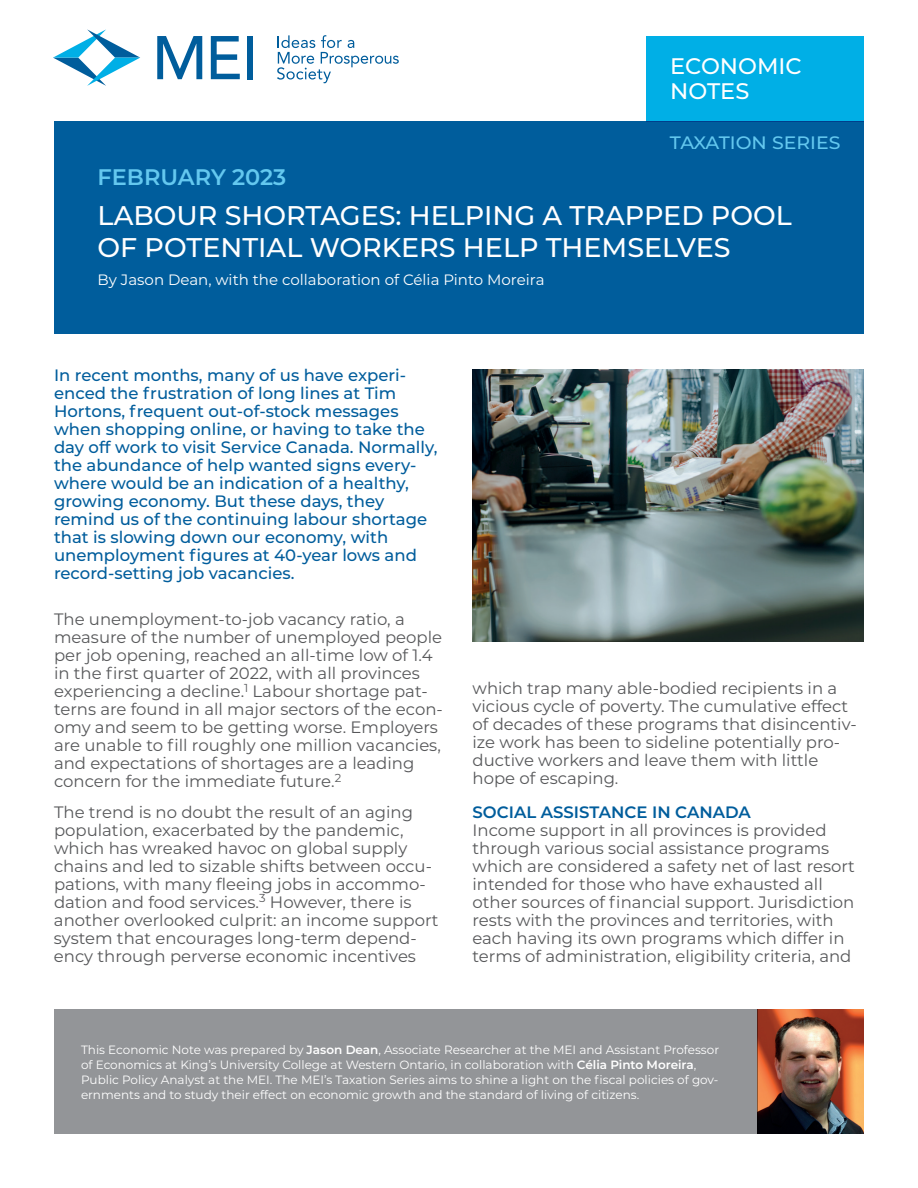
<style>
.page{position:relative;width:918px;height:1188px;background:#fff}
.page>*{position:absolute;margin:0;border:0;box-sizing:border-box;transform-origin:0 0}
.t1{font:500 27px/31.5px "Montserrat";color:#fff}
.t2{font:500 22.5px/25.5px "Montserrat";color:#fff}
.t3{font:600 22.5px "Montserrat";color:#64c8ef}
.t4{font:500 18px "Montserrat";color:#64c8ef;scale:1.05 1}
.t5{font:16.5px/18px "Montserrat";color:#57585a}
.t6{font:500 16.5px/18px "Montserrat";color:#005d9c}
.t7{font:600 16.5px "Montserrat";color:#005d9c}
.t8{font:15px "Montserrat";color:#fff}
.t9{font:12px/15px "Montserrat";color:#fff}
.s1{font-weight:600}
</style>
<div class="page">
<div style="left:54px;top:121px;width:810px;height:212px;background:#005d9c"></div>
<div style="left:646px;top:36px;width:218px;height:85px;background:#00afe6"></div>
<svg style="left:157px;top:36px;width:45px;height:43px"></svg>
<svg style="left:211px;top:36px;width:29px;height:43px"></svg>
<div style="left:247px;top:36px;width:6px;height:43px;background:#005d9c"></div>
<svg style="left:53px;top:29px;width:87px;height:57px"></svg>
<svg style="left:277px;top:35px;width:122px;height:48px"></svg>
<img style="left:757px;top:1010px;width:107px;height:124px">
<div style="left:54px;top:1010px;width:703px;height:124px;background:#939598"></div>
<img style="left:472px;top:369px;width:392px;height:272px">
<h2 class="t2" style="left:670px;top:52px;width:133px">ECONOMIC<br>NOTES</h2>
<p class="t4" style="left:670px;top:130px;width:164px">TAXATION SERIES</p>
<h2 class="t3" style="left:98px;top:161px;width:190px">FEBRUARY 2023</h2>
<h1 class="t1" style="left:98px;top:199px;width:696px">LABOUR SHORTAGES: HELPING A TRAPPED POOL<br>OF POTENTIAL WORKERS HELP THEMSELVES</h1>
<p class="t8" style="left:98px;top:270px;width:449px">By Jason Dean, with the collaboration of Célia Pinto Moreira</p>
<p class="t6" style="left:54px;top:365px;width:385px">In recent months, many of us have experi&shy;enced the frustration of long lines at Tim Hortons, frequent out-of-stock messages when shopping online, or having to take the day off work to visit Service Canada. Normally, the abundance of help wanted signs every&shy;where would be an indication of a healthy, growing economy. But these days, they remind us of the continuing labour shortage that is slowing down our economy, with unemployment figures at 40-year lows and record-setting job vacancies.</p>
<p class="t5" style="left:54px;top:610px;width:390px">The unemployment-to-job vacancy ratio, a measure of the number of unemployed people per job opening, reached an all-time low of 1.4 in the first quarter of 2022, with all provinces experiencing a decline.<sup>1</sup> Labour shortage pat&shy;terns are found in all major sectors of the econ&shy;omy and seem to be getting worse. Employers are unable to fill roughly one million vacancies, and expectations of shortages are a leading concern for the immediate future.<sup>2</sup></p>
<p class="t5" style="left:54px;top:802px;width:386px">The trend is no doubt the result of an aging population, exacerbated by the pandemic, which has wreaked havoc on global supply chains and led to sizable shifts between occu&shy;pations, with many fleeing jobs in accommo&shy;dation and food services.<sup>3</sup> However, there is another overlooked culprit: an income support system that encourages long-term depend&shy;ency through perverse economic incentives</p>
<p class="t5" style="left:472px;top:679px;width:386px">which trap many able-bodied recipients in a vicious cycle of poverty. The cumulative effect of decades of these programs that disincentiv&shy;ize work has been to sideline potentially pro&shy;ductive workers and leave them with little hope of escaping.</p>
<p class="t7" style="left:472px;top:800px;width:280px">SOCIAL ASSISTANCE IN CANADA</p>
<p class="t5" style="left:472px;top:820px;width:384px">Income support in all provinces is provided through various social assistance programs which are considered a safety net of last resort intended for those who have exhausted all other sources of financial support. Jurisdiction rests with the provinces and territories, with each having its own programs which differ in terms of administration, eligibility criteria, and</p>
<p class="t9" style="left:81px;top:1041px;width:640px">This Economic Note was prepared by <span class="s1">Jason Dean</span>, Associate Researcher at the MEI and Assistant Professor of Economics at King’s University College at Western Ontario, in collaboration with <span class="s1">Célia Pinto Moreira</span>, Public Policy Analyst at the MEI. The MEI’s Taxation Series aims to shine a light on the fiscal policies of gov&shy;ernments and to study their effect on economic growth and the standard of living of citizens.</p>
</div>
